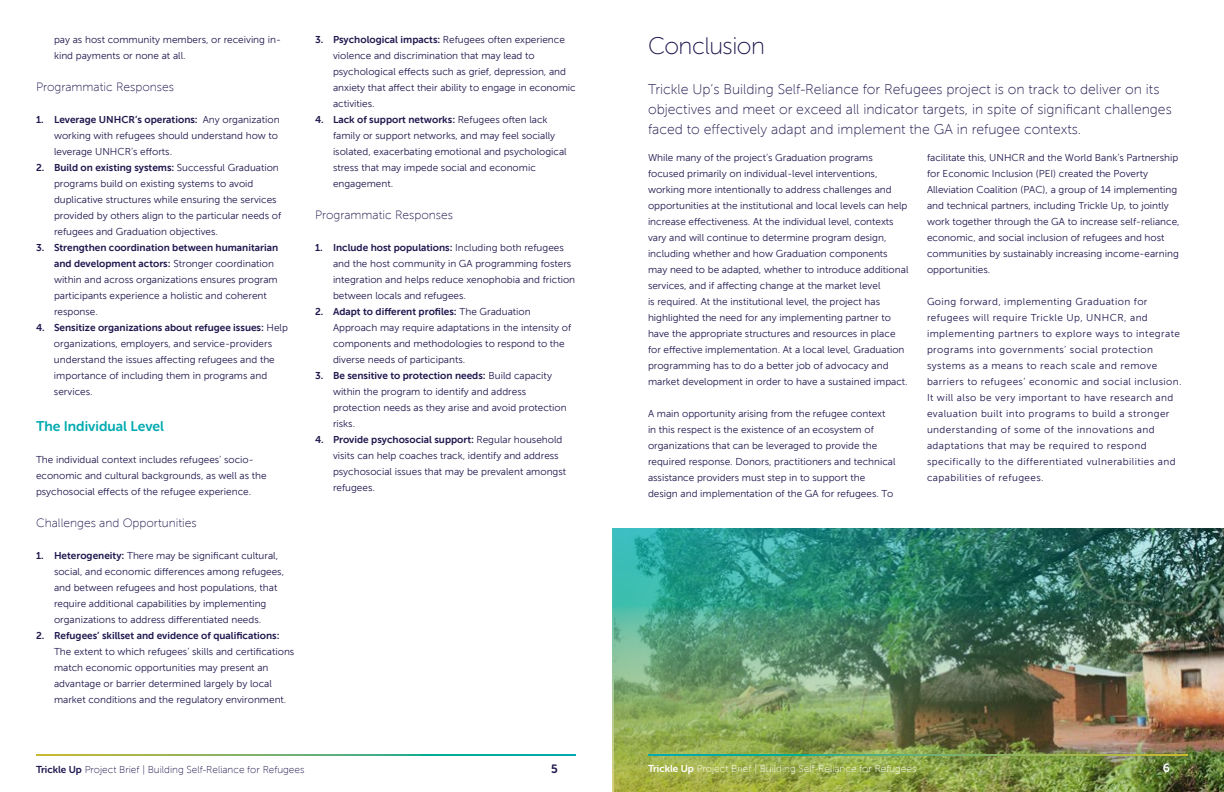
<style>
.page{position:relative;width:1224px;height:792px;background:#fff}
.page>*{position:absolute;margin:0;border:0;box-sizing:border-box;transform-origin:0 0}
.t1{font:24px "Museo Sans Rounded 100";letter-spacing:-.02em;color:#1e184e}
.t2{font:14px/20px "Museo Sans 100";color:#1e184e}
.t3{font:14px "Museo Sans Rounded 700";color:#00aab0}
.t4{font:12px "Museo Sans 100";color:#1e184e}
.t5{font:12px "Museo Sans Rounded 700";color:#1e184e}
.t6{font:12px "Museo Sans Rounded 700";color:#fff}
.t7{font:10px/16px "Museo Sans 300";color:#1e184e}
.t8{font:10px/16px "Museo Sans 700";color:#1e184e}
.t9{font:10px/16px "Museo Sans 300";letter-spacing:.04em;color:#1e184e}
.t10{font:10px "Museo Sans 100";color:#1e184e}
.t11{font:10px "Museo Sans 100";color:#fff}
.s1{font-family:"Museo Sans 300"}
.s2{font-family:"Museo Sans 700"}
.s3{font-family:"Museo Sans Rounded 700"}
</style>
<div class="page">
<img style="left:612px;top:528px;width:612px;height:264px">
<hr style="left:648px;top:754px;width:540px;height:2px;background:#fff">
<p class="t7" style="left:54px;top:32px;width:228px">pay as host community members, or receiving in&shy;kind payments or none at all.</p>
<p class="t4" style="left:36px;top:81px;width:139px">Programmatic Responses</p>
<p class="t8" style="left:36px;top:112px;width:245px">1. Leverage UNHCR’s operations: <span class="s1">Any organization</span></p>
<p class="t7" style="left:54px;top:128px;width:226px">working with refugees should understand how to leverage UNHCR’s efforts.</p>
<p class="t8" style="left:36px;top:160px;width:244px">2. Build on existing systems: <span class="s1">Successful Graduation</span></p>
<p class="t7" style="left:54px;top:176px;width:229px">programs build on existing systems to avoid duplicative structures while ensuring the services provided by others align to the particular needs of refugees and Graduation objectives.</p>
<p class="t8" style="left:54px;top:240px;width:226px;text-indent:-18px">3. Strengthen coordination between humanitarian and development actors: <span class="s1">Stronger coordination</span></p>
<p class="t7" style="left:54px;top:272px;width:225px">within and across organizations ensures program participants experience a holistic and coherent response.</p>
<p class="t8" style="left:36px;top:320px;width:253px">4. Sensitize organizations about refugee issues: <span class="s1">Help</span></p>
<p class="t7" style="left:54px;top:336px;width:222px">organizations, employers, and service-providers understand the issues affecting refugees and the importance of including them in programs and services.</p>
<h2 class="t3" style="left:36px;top:418px;width:130px">The Individual Level</h2>
<p class="t7" style="left:36px;top:452px;width:232px">The individual context includes refugees’ socio&shy;economic and cultural backgrounds, as well as the psychosocial effects of the refugee experience.</p>
<p class="t4" style="left:36px;top:517px;width:162px">Challenges and Opportunities</p>
<p class="t7" style="left:54px;top:548px;width:232px;text-indent:-18px"><span class="s2">1. Heterogeneity:</span> There may be significant cultural, social, and economic differences among refugees, and between refugees and host populations, that require additional capabilities by implementing organizations to address differentiated needs.</p>
<p class="t8" style="left:36px;top:628px;width:245px">2. Refugees’ skillset and evidence of qualifications:</p>
<p class="t7" style="left:54px;top:644px;width:242px">The extent to which refugees’ skills and certifications match economic opportunities may present an advantage or barrier determined largely by local market conditions and the regulatory environment.</p>
<p class="t8" style="left:315px;top:32px;width:251px">3. Psychological impacts: <span class="s1">Refugees often experience</span></p>
<p class="t7" style="left:333px;top:48px;width:244px">violence and discrimination that may lead to psychological effects such as grief, depression, and anxiety that affect their ability to engage in economic activities.</p>
<p class="t8" style="left:315px;top:112px;width:234px">4. Lack of support networks: <span class="s1">Refugees often lack</span></p>
<p class="t7" style="left:333px;top:128px;width:235px">family or support networks, and may feel socially isolated, exacerbating emotional and psychological stress that may impede social and economic engagement.</p>
<p class="t4" style="left:315px;top:209px;width:139px">Programmatic Responses</p>
<p class="t8" style="left:315px;top:240px;width:250px">1. Include host populations: <span class="s1">Including both refugees</span></p>
<p class="t7" style="left:333px;top:256px;width:244px">and the host community in GA programming fosters integration and helps reduce xenophobia and friction between locals and refugees.</p>
<p class="t8" style="left:315px;top:304px;width:217px">2. Adapt to different profiles: <span class="s1">The Graduation</span></p>
<p class="t7" style="left:333px;top:320px;width:240px">Approach may require adaptations in the intensity of components and methodologies to respond to the diverse needs of participants.</p>
<p class="t8" style="left:315px;top:368px;width:238px">3. Be sensitive to protection needs: <span class="s1">Build capacity</span></p>
<p class="t7" style="left:333px;top:384px;width:235px">within the program to identify and address protection needs as they arise and avoid protection risks.</p>
<p class="t8" style="left:315px;top:432px;width:249px">4. Provide psychosocial support: <span class="s1">Regular household</span></p>
<p class="t7" style="left:333px;top:448px;width:235px">visits can help coaches track, identify and address psychosocial issues that may be prevalent amongst refugees.</p>
<h1 class="t1" style="left:648px;top:33px;width:118px">Conclusion</h1>
<p class="t2" style="left:648px;top:79px;width:525px">Trickle Up’s Building Self-Reliance for Refugees project is on track to deliver on its objectives and meet or exceed all indicator targets, in spite of significant challenges faced to effectively adapt and implement the GA in refugee contexts.</p>
<p class="t7" style="left:648px;top:150px;width:262px">While many of the project’s Graduation programs focused primarily on individual-level interventions, working more intentionally to address challenges and opportunities at the institutional and local levels can help increase effectiveness. At the individual level, contexts vary and will continue to determine program design, including whether and how Graduation components may need to be adapted, whether to introduce additional services, and if affecting change at the market level<br>is required. At the institutional level, the project has highlighted the need for any implementing partner to have the appropriate structures and resources in place for effective implementation. At a local level, Graduation programming has to do a better job of advocacy and market development in order to have a sustained impact.</p>
<p class="t7" style="left:648px;top:406px;width:249px">A main opportunity arising from the refugee context in this respect is the existence of an ecosystem of organizations that can be leveraged to provide the required response. Donors, practitioners and technical assistance providers must step in to support the design and implementation of the GA for refugees. To</p>
<p class="t7" style="left:927px;top:150px;width:254px">facilitate this, UNHCR and the World Bank’s Partnership for Economic Inclusion (PEI) created the Poverty Alleviation Coalition (PAC), a group of 14 implementing and technical partners, including Trickle Up, to jointly work together through the GA to increase self-reliance, economic, and social inclusion of refugees and host communities by sustainably increasing income-earning opportunities.</p>
<p class="t9" style="left:927px;top:294px;width:256px">Going forward, implementing Graduation for refugees will require Trickle Up, UNHCR, and implementing partners to explore ways to integrate programs into governments’ social protection systems as a means to reach scale and remove barriers to refugees’ economic and social inclusion.<br>It will also be very important to have research and evaluation built into programs to build a stronger understanding of some of the innovations and adaptations that may be required to respond specifically to the differentiated vulnerabilities and capabilities of refugees.</p>
<p class="t10" style="left:36px;top:764px;width:270px"><span class="s3">Trickle Up</span> Project Brief | Building Self-Reliance for Refugees</p>
<p class="t5" style="left:551px;top:763px;width:8px">5</p>
<p class="t11" style="left:648px;top:763px;width:270px"><span class="s3">Trickle Up</span> Project Brief | Building Self-Reliance for Refugees</p>
<p class="t6" style="left:1163px;top:762px;width:9px">6</p>
</div>
